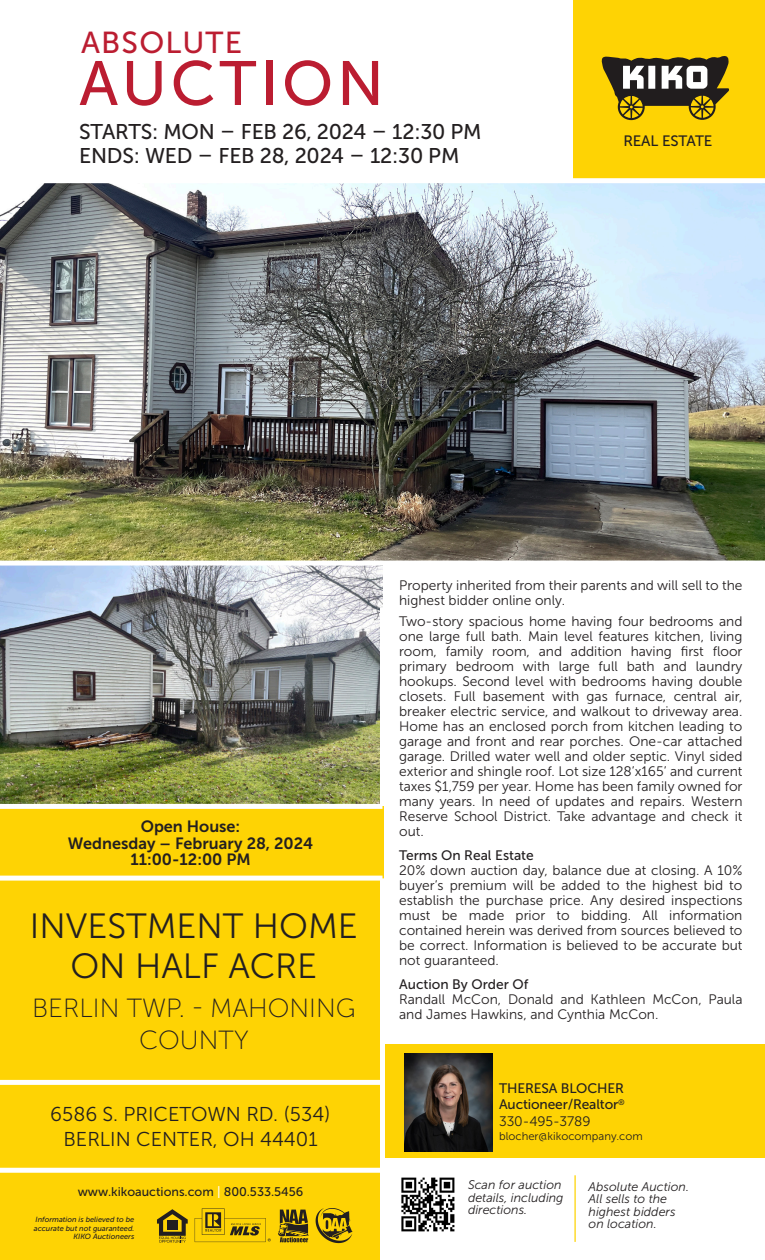
<style>
.page{position:relative;width:765px;height:1260px;background:#fff}
.page>*{position:absolute;margin:0;border:0;box-sizing:border-box;transform-origin:0 0}
.t1{font:62.38px "Museo Sans 500";letter-spacing:.06em;color:#bb1d31}
.t2{font:35px "Museo Sans 300";color:#231f20}
.t3{font:30.25px "Museo Sans 500";letter-spacing:.04em;color:#bb1d31}
.t4{font:26.25px/32.5px "Museo Sans 100";color:#231f20;text-align:center}
.t5{font:21.25px "Museo Sans 500";letter-spacing:-.01em;color:#231f20}
.t6{font:20px/25px "Museo Sans 300";color:#231f20;text-align:center}
.t7{font:16.25px "Museo Sans 700";color:#231f20}
.t8{font:15px "Museo Sans 500";letter-spacing:-.01em;color:#231f20}
.t9{font:13.75px/15px "Museo Sans 300";color:#231f20}
.t10{font:13.75px "Museo Sans 500";letter-spacing:-.01em;color:#231f20}
.t11{font:italic 12.5px/12.5px "Museo Sans 300";color:#231f20}
.t12{font:12.5px "Museo Sans 500";color:#231f20}
.t13{font:11.25px "Museo Sans 300";color:#231f20}
.t14{font:italic 7.5px/8.8px "Museo Sans 500";color:#231f20;text-align:right}
.s1{color:#fff}
</style>
<div class="page">
<div style="left:386px;top:1044px;width:379px;height:114px;background:#fed304"></div>
<img style="left:405px;top:1054px;width:88px;height:98px">
<img style="left:0;top:566px;width:382px;height:238px">
<img style="left:0;top:183px;width:765px;height:378px">
<div style="left:380px;top:608px;width:5px;height:267px;background:#fff"></div>
<div style="left:574px;top:0;width:191px;height:180px;background:#fed304"></div>
<svg style="left:601px;top:56px;width:128px;height:64px"></svg>
<div style="left:0;top:178px;width:765px;height:5px;background:#fff"></div>
<div style="left:0;top:806px;width:384px;height:454px;background:#fed304"></div>
<img style="left:401px;top:1177px;width:54px;height:55px">
<hr style="left:574px;top:1175px;width:2px;height:67px;background:#fed304">
<div style="left:0;top:1168px;width:389px;height:5px;background:#fff"></div>
<div style="left:0;top:1080px;width:383px;height:5px;background:#fff"></div>
<svg style="left:278px;top:1210px;width:31px;height:32px"></svg>
<svg style="left:195px;top:1208px;width:76px;height:34px"></svg>
<svg style="left:157px;top:1209px;width:31px;height:34px"></svg>
<img style="left:316px;top:1208px;width:36px;height:36px">
<div style="left:0;top:876px;width:382px;height:5px;background:#fff"></div>
<div style="left:380px;top:878px;width:5px;height:382px;background:#fff"></div>
<div style="left:0;top:804px;width:382px;height:5px;background:#fff"></div>
<p class="t3" style="left:81px;top:26px;width:163px">ABSOLUTE</p>
<p class="t1" style="left:79px;top:49px;width:306px">AUCTION</p>
<p class="t5" style="left:79px;top:120px;width:404px">STARTS: MON – FEB 26, 2024 – 12:30 PM</p>
<p class="t5" style="left:79px;top:144px;width:382px">ENDS: WED – FEB 28, 2024 – 12:30 PM</p>
<p class="t8" style="left:623px;top:133px;width:91px">REAL ESTATE</p>
<p class="t7" style="left:141px;top:818px;width:101px">Open House:</p>
<p class="t7" style="left:68px;top:834px;width:247px">Wednesday – February 28, 2024</p>
<p class="t7" style="left:130px;top:850px;width:122px">11:00-12:00 PM</p>
<p class="t2" style="left:30px;top:907px;width:330px">INVESTMENT HOME</p>
<p class="t2" style="left:70px;top:947px;width:248px">ON HALF ACRE</p>
<p class="t4" style="left:32px;top:992px;width:325px">BERLIN TWP. - MAHONING<br>COUNTY</p>
<p class="t6" style="left:50px;top:1102px;width:282px">6586 S. PRICETOWN RD. (534)<br>BERLIN CENTER, OH 44401</p>
<p class="t12" style="left:78px;top:1185px;width:227px">www.kikoauctions.com <span class="s1">|</span> 800.533.5456</p>
<p class="t14" style="left:34px;top:1215px;width:102px">Information is believed to be accurate but not guaranteed.<br>KIKO Auctioneers</p>
<p class="t9" style="left:399px;top:578px;width:345px">Property inherited from their parents and will sell to the highest bidder online only.</p>
<p class="t9" style="left:399px;top:614px;width:345px;text-align:justify">Two-story spacious home having four bedrooms and one large full bath. Main level features kitchen, living room, family room, and addition having first floor primary bedroom with large full bath and laundry hookups. Second level with bedrooms having double closets. Full basement with gas furnace, central air, breaker electric service, and walkout to driveway area.<br>Home has an enclosed porch from kitchen leading to garage and front and rear porches. One-car attached garage. Drilled water well and older septic. Vinyl sided exterior and shingle roof. Lot size 128’x165’ and current taxes $1,759 per year. Home has been family owned for many years. In need of updates and repairs. Western Reserve School District. Take advantage and check it out.</p>
<p class="t10" style="left:399px;top:848px;width:136px">Terms On Real Estate</p>
<p class="t9" style="left:399px;top:863px;width:345px;text-align:justify">20% down auction day, balance due at closing. A 10% buyer’s premium will be added to the highest bid to establish the purchase price. Any desired inspections must be made prior to bidding. All information contained herein was derived from sources believed to be correct. Information is believed to be accurate but not guaranteed.</p>
<p class="t10" style="left:399px;top:976px;width:131px">Auction By Order Of</p>
<p class="t9" style="left:399px;top:992px;width:345px">Randall McCon, Donald and Kathleen McCon, Paula and James Hawkins, and Cynthia McCon.</p>
<p class="t10" style="left:499px;top:1080px;width:126px">THERESA BLOCHER</p>
<p class="t10" style="left:499px;top:1097px;width:127px">Auctioneer/Realtor<sup>®</sup></p>
<p class="t9" style="left:499px;top:1113px;width:93px">330-495-3789</p>
<p class="t13" style="left:499px;top:1130px;width:145px">blocher@kikocompany.com</p>
<p class="t11" style="left:468px;top:1179px;width:97px">Scan for auction details, including directions.</p>
<p class="t11" style="left:589px;top:1180px;width:102px">Absolute Auction.<br>All sells to the highest bidders on location.</p>
</div>
